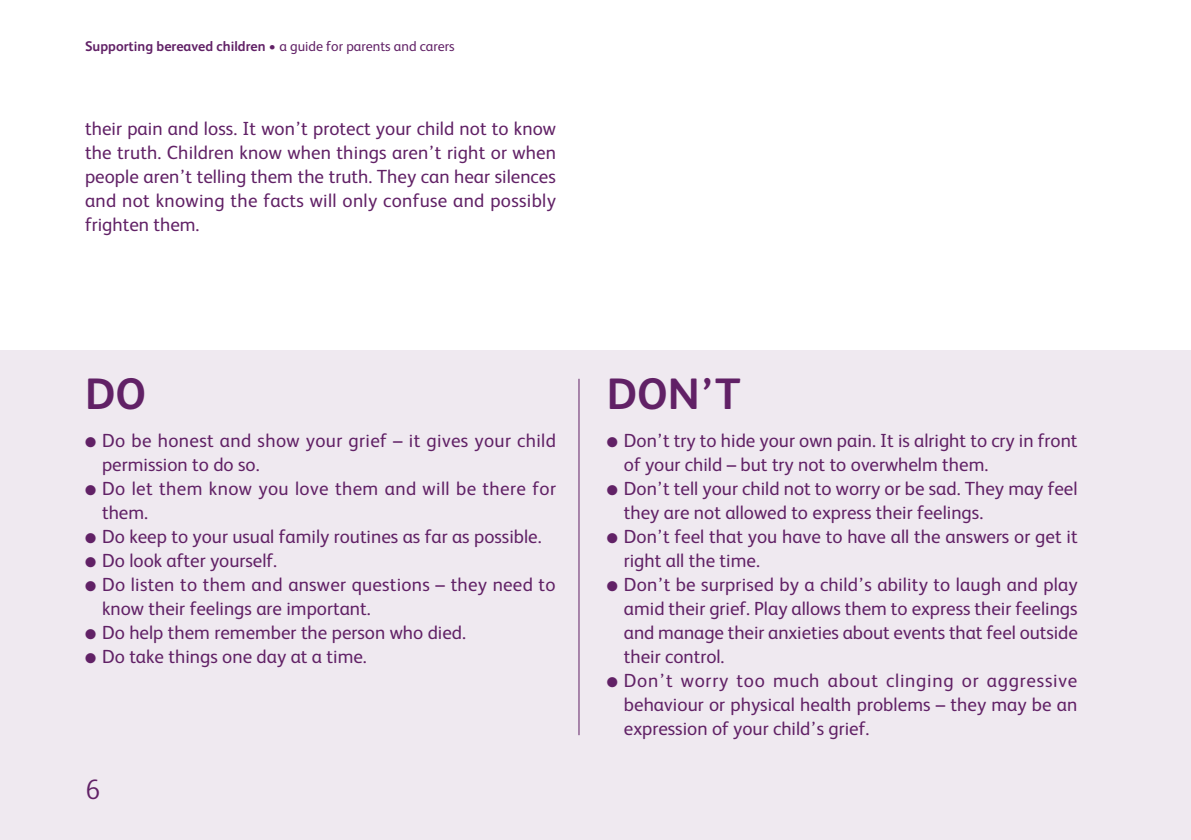
<style>
.page{position:relative;width:1191px;height:840px;background:#fff}
.page>*{position:absolute;margin:0;border:0;box-sizing:border-box;transform-origin:0 0}
.t1{font:700 44px "FS Albert";color:#612166}
.t2{font:300 28px "FS Albert";color:#612166}
.t3{font:19px/24px "FS Albert";color:#612166}
.t4{font:19px/24px "FS Albert";letter-spacing:.02em;color:#612166}
.t5{font:700 14px "FS Albert";color:#612166}
.s1{font-weight:400}
</style>
<div class="page">
<div style="left:0;top:350px;width:1191px;height:489px;background:#efe9f0"></div>
<hr style="left:578px;top:378px;width:1px;height:356px;background:#612166">
<p class="t5" style="left:85px;top:38px;width:371px">Supporting bereaved children • <span class="s1">a guide for parents and carers</span></p>
<p class="t3" style="left:85px;top:116px;width:472px;text-align:justify">their pain and loss. It won’t protect your child not to know the truth. Children know when things aren’t right or when people aren’t telling them the truth. They can hear silences and not knowing the facts will only confuse and possibly frighten them.</p>
<h1 class="t1" style="left:85px;top:369px;width:63px">DO</h1>
<p class="t4" style="left:102px;top:428px;width:455px;text-indent:-17px">● Do be honest and show your grief – it gives your child permission to do so.</p>
<p class="t4" style="left:102px;top:476px;width:455px;text-indent:-17px">● Do let them know you love them and will be there for them.</p>
<p class="t3" style="left:85px;top:524px;width:458px">● Do keep to your usual family routines as far as possible.</p>
<p class="t3" style="left:85px;top:548px;width:193px">● Do look after yourself.</p>
<p class="t3" style="left:102px;top:572px;width:455px;text-indent:-17px">● Do listen to them and answer questions – they need to know their feelings are important.</p>
<p class="t3" style="left:85px;top:620px;width:382px">● Do help them remember the person who died.</p>
<p class="t3" style="left:85px;top:644px;width:283px">● Do take things one day at a time.</p>
<h2 class="t2" style="left:85px;top:772px;width:17px">6</h2>
<h1 class="t1" style="left:607px;top:369px;width:135px">DON’T</h1>
<p class="t3" style="left:624px;top:428px;width:455px;text-indent:-17px">● Don’t try to hide your own pain. It is alright to cry in front of your child – but try not to overwhelm them.</p>
<p class="t3" style="left:624px;top:476px;width:455px;text-indent:-17px">● Don’t tell your child not to worry or be sad. They may feel they are not allowed to express their feelings.</p>
<p class="t3" style="left:624px;top:524px;width:455px;text-indent:-17px">● Don’t feel that you have to have all the answers or get it right all the time.</p>
<p class="t3" style="left:624px;top:572px;width:455px;text-align:justify;text-indent:-17px">● Don’t be surprised by a child’s ability to laugh and play amid their grief. Play allows them to express their feelings and manage their anxieties about events that feel outside their control.</p>
<p class="t3" style="left:624px;top:668px;width:455px;text-align:justify;text-indent:-17px">● Don’t worry too much about clinging or aggressive behaviour or physical health problems – they may be an expression of your child’s grief.</p>
</div>
